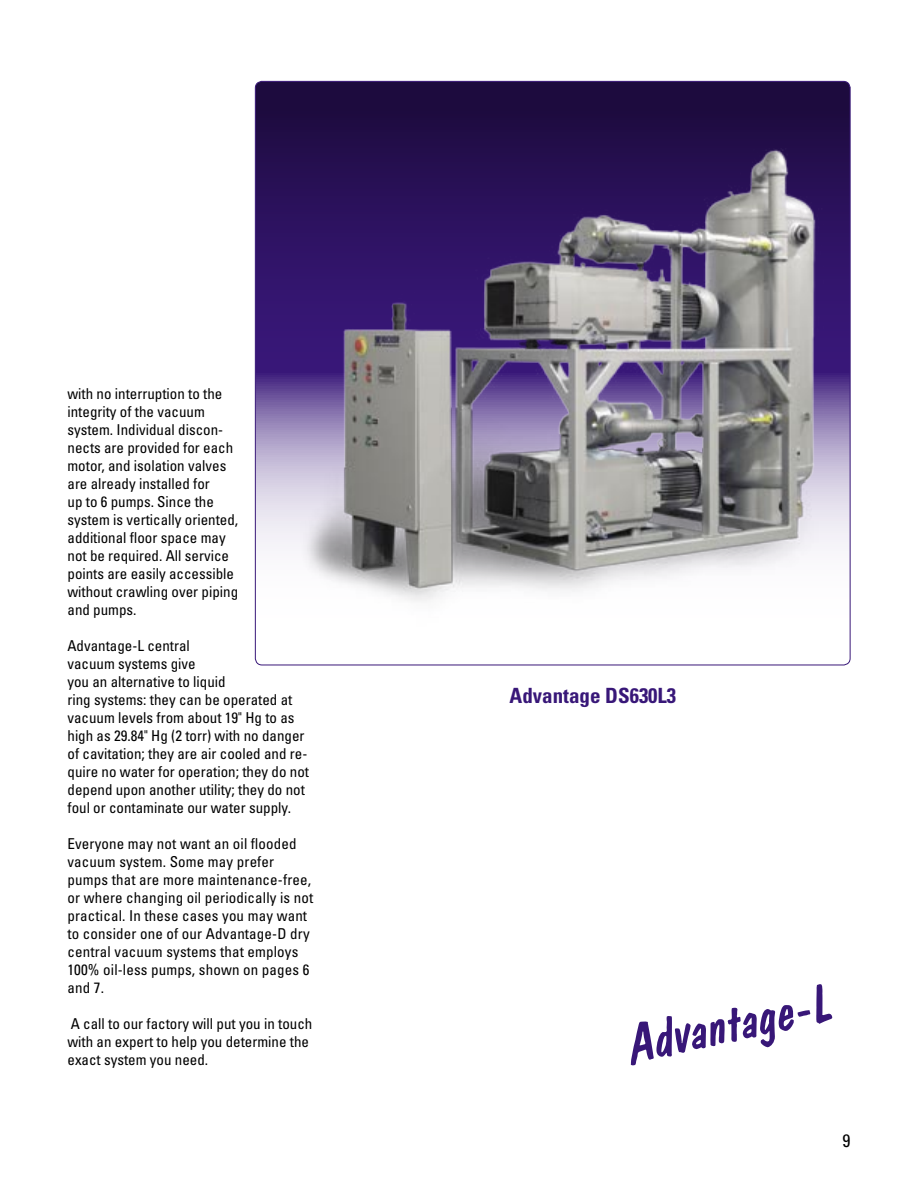
<style>
.page{position:relative;width:918px;height:1188px;background:#fff}
.page>*{position:absolute;margin:0;border:0;box-sizing:border-box;transform-origin:0 0}
.t1{font:italic 54px "Don Casual";color:#381778}
.t2{font:700 condensed 21px "Univers LT";color:#381778}
.t3{font:condensed 18px "Univers LT";color:#000}
.t4{font:condensed 15px/18px "Univers LT";color:#000}
</style>
<div class="page">
<svg style="left:255px;top:81px;width:596px;height:584px"></svg>
<img style="left:284px;top:137px;width:540px;height:494px">
<p class="t4" style="left:68px;top:385px;width:172px">with no interruption to the integrity of the vacuum system. Individual discon&shy;nects are provided for each motor, and isolation valves are already installed for<br>up to 6 pumps. Since the system is vertically oriented, additional floor space may not be required. All service points are easily accessible without crawling over piping and pumps.</p>
<p class="t4" style="left:68px;top:637px;width:243px">Advantage-L central<br>vacuum systems give<br>you an alternative to liquid<br>ring systems: they can be operated at vacuum levels from about 19" Hg to as high as 29.84" Hg (2 torr) with no danger of cavitation; they are air cooled and re&shy;quire no water for operation; they do not depend upon another utility; they do not foul or contaminate our water supply.</p>
<p class="t4" style="left:68px;top:835px;width:247px">Everyone may not want an oil flooded vacuum system. Some may prefer pumps that are more maintenance-free, or where changing oil periodically is not practical. In these cases you may want to consider one of our Advantage-D dry central vacuum systems that employs 100% oil-less pumps, shown on pages 6 and 7.</p>
<p class="t4" style="left:68px;top:1015px;width:246px">A call to our factory will put you in touch with an expert to help you determine the exact system you need.</p>
<p class="t2" style="left:510px;top:683px;width:168px">Advantage DS630L3</p>
<p class="t1" style="left:619px;top:1013px;width:208px;rotate:-12deg">Advantage-L</p>
<p class="t3" style="left:843px;top:1130px;width:9px">9</p>
</div>
